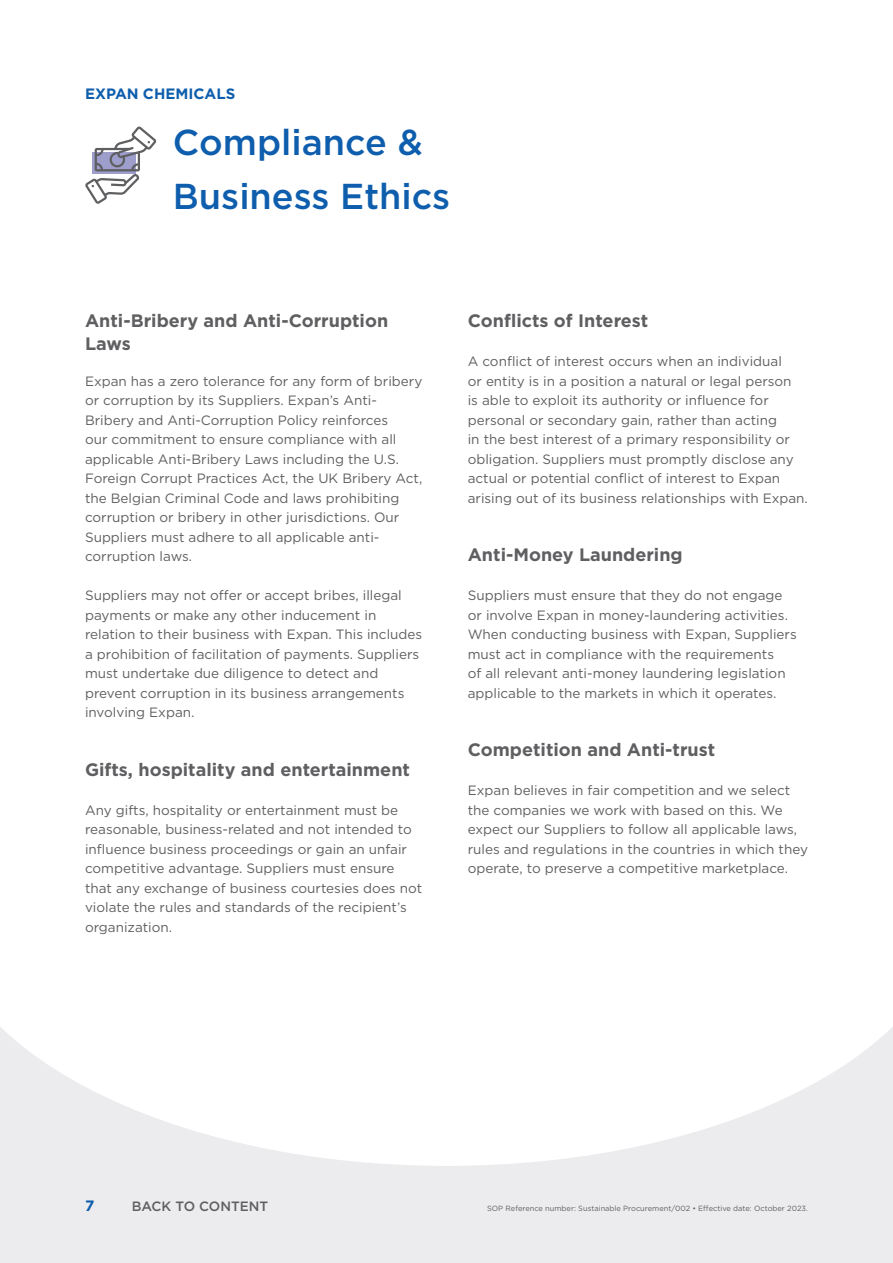
<style>
.page{position:relative;width:893px;height:1263px;background:#fff}
.page>*{position:absolute;margin:0;border:0;box-sizing:border-box;transform-origin:0 0}
.Header_1_Links{font:500 36px/54px "Gotham";color:#0e5ead}
.Header_2{font:700 18px/22.5px "Gotham";color:#5f5f62}
.t1{font:700 15px "Gotham";color:#0e5ead}
.Body{font:13.5px/19.5px "Gotham";color:#5f5f62}
.t2{font:500 13.5px "Gotham";color:#5f5f62}
.t3{font:7.5px "Gotham";color:#5f5f62}
</style>
<div class="page">
<div style="left:0;top:913px;width:893px;height:350px;background:#ececee"></div>
<svg style="left:0;top:913px;width:893px;height:253px;fill:#fff"></svg>
<svg style="left:85px;top:127px;width:71px;height:77px"></svg>
<p class="t1" style="left:85px;top:84px;width:152px">EXPAN CHEMICALS</p>
<p class="Header_1_Links" style="left:173px;top:115px;width:279px">Compliance &amp;<br>Business Ethics</p>
<p class="Header_2" style="left:85px;top:309px;width:305px">Anti-Bribery and Anti-Corruption<br>Laws</p>
<p class="Body" style="left:85px;top:371px;width:339px">Expan has a zero tolerance for any form of bribery or corruption by its Suppliers. Expan’s Anti-Bribery and Anti-Corruption Policy reinforces<br>our commitment to ensure compliance with all applicable Anti-Bribery Laws including the U.S.<br>Foreign Corrupt Practices Act, the UK Bribery Act, the Belgian Criminal Code and laws prohibiting corruption or bribery in other jurisdictions. Our Suppliers must adhere to all applicable anti&shy;corruption laws.</p>
<p class="Body" style="left:85px;top:585px;width:339px">Suppliers may not offer or accept bribes, illegal payments or make any other inducement in relation to their business with Expan. This includes a prohibition of facilitation of payments. Suppliers must undertake due diligence to detect and prevent corruption in its business arrangements involving Expan.</p>
<p class="Header_2" style="left:85px;top:758px;width:326px">Gifts, hospitality and entertainment</p>
<p class="Body" style="left:85px;top:800px;width:339px">Any gifts, hospitality or entertainment must be reasonable, business-related and not intended to influence business proceedings or gain an unfair competitive advantage. Suppliers must ensure that any exchange of business courtesies does not violate the rules and standards of the recipient’s organization.</p>
<p class="Header_2" style="left:468px;top:309px;width:182px">Conflicts of Interest</p>
<p class="Body" style="left:468px;top:351px;width:342px">A conflict of interest occurs when an individual<br>or entity is in a position a natural or legal person<br>is able to exploit its authority or influence for personal or secondary gain, rather than acting<br>in the best interest of a primary responsibility or obligation. Suppliers must promptly disclose any actual or potential conflict of interest to Expan arising out of its business relationships with Expan.</p>
<p class="Header_2" style="left:468px;top:543px;width:216px">Anti-Money Laundering</p>
<p class="Body" style="left:468px;top:585px;width:330px">Suppliers must ensure that they do not engage or involve Expan in money-laundering activities.<br>When conducting business with Expan, Suppliers must act in compliance with the requirements<br>of all relevant anti-money laundering legislation applicable to the markets in which it operates.</p>
<p class="Header_2" style="left:468px;top:738px;width:249px">Competition and Anti-trust</p>
<p class="Body" style="left:468px;top:780px;width:342px">Expan believes in fair competition and we select the companies we work with based on this. We expect our Suppliers to follow all applicable laws, rules and regulations in the countries in which they operate, to preserve a competitive marketplace.</p>
<p class="t1" style="left:85px;top:1196px;width:11px">7</p>
<p class="t2" style="left:132px;top:1197px;width:138px">BACK TO CONTENT</p>
<p class="t3" style="left:487px;top:1204px;width:322px">SOP Reference number: Sustainable Procurement/002 • Effective date: October 2023.</p>
</div>
